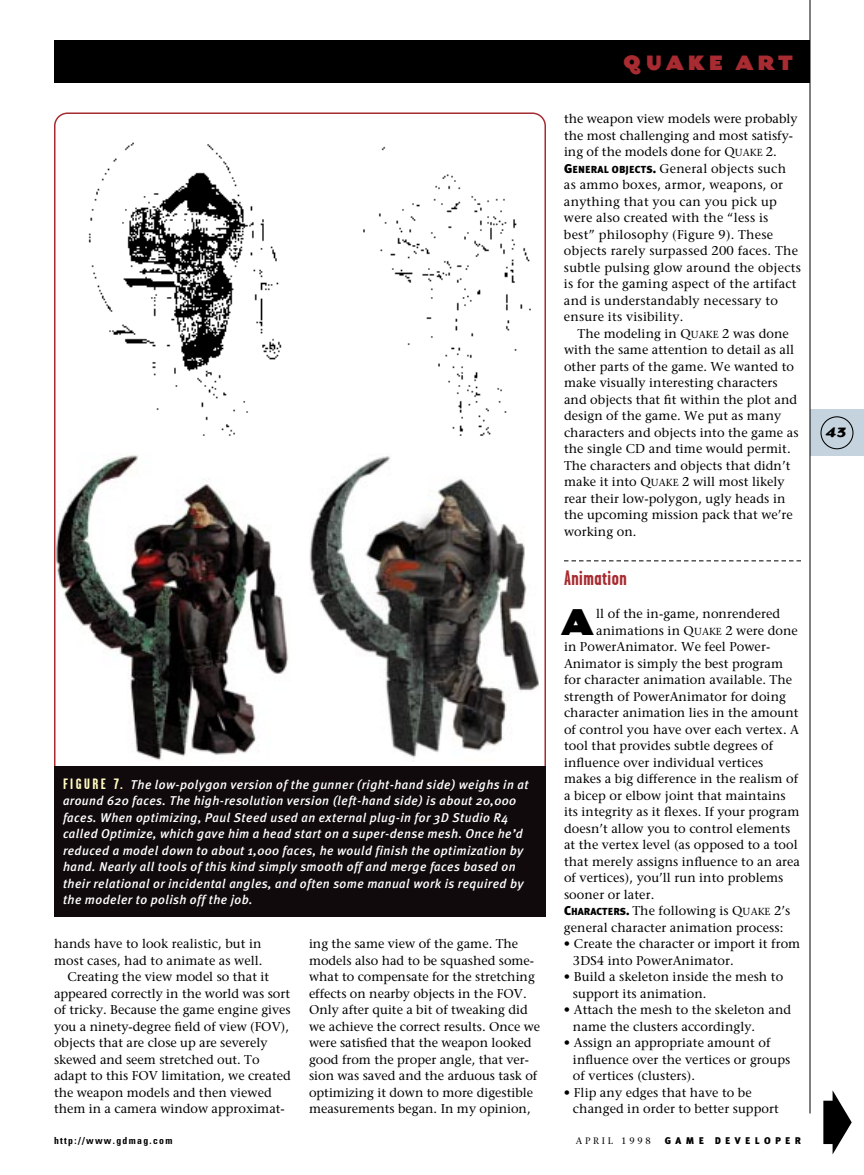
<style>
.page{position:relative;width:864px;height:1175px;background:#fff}
.page>*{position:absolute;margin:0;border:0;box-sizing:border-box;transform-origin:0 0}
.t1{font:900 34.95px "Dogma";color:#000}
.t2{font:700 21px "Garage Gothic";letter-spacing:.02em;color:#a72b30}
.t3{font:900 19.5px "Dogma";letter-spacing:.28em;color:#a72b30}
.t4{font:700 15px "Dogma Script";color:#000}
.t5{font:12.75px/16.5px "Stone Serif";letter-spacing:.005em;color:#000}
.t6{font:italic 500 12.75px/16.5px "Meta Plus";letter-spacing:.035em;color:#fff}
.t7{font:700 condensed 9.75px "Univers";letter-spacing:.135em;color:#000}
.t8{font:900 9.75px "Meta Plus";letter-spacing:.45em;color:#000}
.t9{font:9.3px "Stone Serif";letter-spacing:.295em;color:#000}
.s1{font-family:"Garage Gothic";font-weight:700;font-style:normal;font-size:15px;color:#fffac1}
.s2{font-size:10.2px}
.s3{font-family:"Meta Plus";font-weight:900}
.s4{font-family:"Meta Plus";font-weight:900;font-size:10.2px}
</style>
<div class="page">
<div style="left:810px;top:410px;width:54px;height:46px;background:#c4d3dd"></div>
<svg style="left:564px;top:560px;width:237px;height:1px"></svg>
<div style="left:820px;top:416px;width:34px;height:33px;border:1px solid #000;border-radius:50%"></div>
<div style="left:54px;top:40px;width:756px;height:42px;background:#000"></div>
<svg style="left:823px;top:1090px;width:29px;height:64px"></svg>
<hr style="left:810px;top:0;width:1px;height:1113px;background:#000">
<img style="left:88px;top:142px;width:443px;height:294px">
<div style="left:54px;top:766px;width:492px;height:150px;background:#110a0c"></div>
<img style="left:57px;top:455px;width:232px;height:306px">
<img style="left:309px;top:456px;width:230px;height:302px">
<p class="t6" style="left:63px;top:777px;width:467px"><span class="s1">FIGURE 7.</span> The low-polygon version of the gunner (right-hand side) weighs in at around 620 faces. The high-resolution version (left-hand side) is about 20,000 faces. When optimizing, Paul Steed used an external plug-in for 3D Studio R4 called Optimize, which gave him a head start on a super-dense mesh. Once he’d reduced a model down to about 1,000 faces, he would finish the optimization by hand. Nearly all tools of this kind simply smooth off and merge faces based on their relational or incidental angles, and often some manual work is required by the modeler to polish off the job.</p>
<p class="t5" style="left:54px;top:937px;width:209px">hands have to look realistic, but in</p>
<p class="t5" style="left:54px;top:953px;width:210px">most cases, had to animate as well.</p>
<p class="t5" style="left:67px;top:970px;width:203px">Creating the view model so that it</p>
<p class="t5" style="left:54px;top:986px;width:238px">appeared correctly in the world was sort</p>
<p class="t5" style="left:54px;top:1003px;width:238px">of tricky. Because the game engine gives</p>
<p class="t5" style="left:54px;top:1019px;width:237px">you a ninety-degree field of view (FOV),</p>
<p class="t5" style="left:54px;top:1036px;width:215px">objects that are close up are severely</p>
<p class="t5" style="left:54px;top:1052px;width:207px">skewed and seem stretched out. To</p>
<p class="t5" style="left:54px;top:1069px;width:238px">adapt to this FOV limitation, we created</p>
<p class="t5" style="left:54px;top:1085px;width:219px">the weapon models and then viewed</p>
<p class="t5" style="left:54px;top:1102px;width:232px">them in a camera window approximat-</p>
<p class="t5" style="left:309px;top:937px;width:233px">ing the same view of the game. The models also had to be squashed some&shy;what to compensate for the stretching effects on nearby objects in the FOV.<br>Only after quite a bit of tweaking did we achieve the correct results. Once we were satisfied that the weapon looked good from the proper angle, that ver&shy;sion was saved and the arduous task of optimizing it down to more digestible measurements began. In my opinion,</p>
<h3 class="t3" style="left:624px;top:56px;width:170px">QUAKE ART</h3>
<p class="t5" style="left:564px;top:112px;width:238px">the weapon view models were probably the most challenging and most satisfy&shy;ing of the models done for Q<span class="s2">UAKE</span> 2.<br><span class="s3">G</span><span class="s4">ENERAL OBJECTS</span><span class="s3">.</span> General objects such as ammo boxes, armor, weapons, or anything that you can you pick up were also created with the “less is best” philosophy (Figure 9). These objects rarely surpassed 200 faces. The subtle pulsing glow around the objects is for the gaming aspect of the artifact and is understandably necessary to ensure its visibility.</p>
<p class="t5" style="left:564px;top:326px;width:236px;text-indent:13px">The modeling in Q<span class="s2">UAKE</span> 2 was done with the same attention to detail as all other parts of the game. We wanted to make visually interesting characters and objects that fit within the plot and design of the game. We put as many characters and objects into the game as the single CD and time would permit.<br>The characters and objects that didn’t make it into Q<span class="s2">UAKE</span> 2 will most likely rear their low-polygon, ugly heads in the upcoming mission pack that we’re working on.</p>
<h2 class="t2" style="left:564px;top:570px;width:64px">Animation</h2>
<h1 class="t1" style="left:564px;top:609px;width:28px">A</h1>
<p class="t5" style="left:596px;top:607px;width:185px">ll of the in-game, nonrendered</p>
<p class="t5" style="left:596px;top:623px;width:203px">animations in Q<span class="s2">UAKE</span> 2 were done</p>
<p class="t5" style="left:564px;top:640px;width:208px">in PowerAnimator. We feel Power-</p>
<p class="t5" style="left:564px;top:656px;width:221px">Animator is simply the best program</p>
<p class="t5" style="left:564px;top:673px;width:230px">for character animation available. The</p>
<p class="t5" style="left:564px;top:689px;width:224px">strength of PowerAnimator for doing</p>
<p class="t5" style="left:564px;top:706px;width:236px">character animation lies in the amount</p>
<p class="t5" style="left:564px;top:722px;width:236px">of control you have over each vertex. A</p>
<p class="t5" style="left:564px;top:739px;width:211px">tool that provides subtle degrees of</p>
<p class="t5" style="left:564px;top:755px;width:201px">influence over individual vertices</p>
<p class="t5" style="left:564px;top:772px;width:236px">makes a big difference in the realism of</p>
<p class="t5" style="left:564px;top:788px;width:223px">a bicep or elbow joint that maintains</p>
<p class="t5" style="left:564px;top:805px;width:237px">its integrity as it flexes. If your program</p>
<p class="t5" style="left:564px;top:821px;width:228px">doesn’t allow you to control elements</p>
<p class="t5" style="left:564px;top:838px;width:235px">at the vertex level (as opposed to a tool</p>
<p class="t5" style="left:564px;top:854px;width:238px">that merely assigns influence to an area</p>
<p class="t5" style="left:564px;top:871px;width:221px">of vertices), you’ll run into problems</p>
<p class="t5" style="left:564px;top:887px;width:92px">sooner or later.</p>
<p class="t5" style="left:564px;top:904px;width:228px"><span class="s3">C</span><span class="s4">HARACTERS</span><span class="s3">.</span> The following is Q<span class="s2">UAKE</span> 2’s</p>
<p class="t5" style="left:564px;top:920px;width:221px">general character animation process:</p>
<p class="t5" style="left:573px;top:937px;width:229px;text-indent:-9px">• Create the character or import it from<br>3DS4 into PowerAnimator.</p>
<p class="t5" style="left:573px;top:970px;width:212px;text-indent:-9px">• Build a skeleton inside the mesh to support its animation.</p>
<p class="t5" style="left:573px;top:1003px;width:220px;text-indent:-9px">• Attach the mesh to the skeleton and name the clusters accordingly.</p>
<p class="t5" style="left:573px;top:1036px;width:219px;text-indent:-9px">• Assign an appropriate amount of influence over the vertices or groups of vertices (clusters).</p>
<p class="t5" style="left:573px;top:1085px;width:207px;text-indent:-9px">• Flip any edges that have to be changed in order to better support</p>
<p class="t7" style="left:54px;top:1136px;width:120px">http://www.gdmag.com</p>
<p class="t9" style="left:576px;top:1136px;width:77px">APRIL 1998</p>
<p class="t8" style="left:665px;top:1136px;width:138px">GAME DEVELOPER</p>
<p class="t4" style="left:826px;top:427px;width:22px">43</p>
</div>
